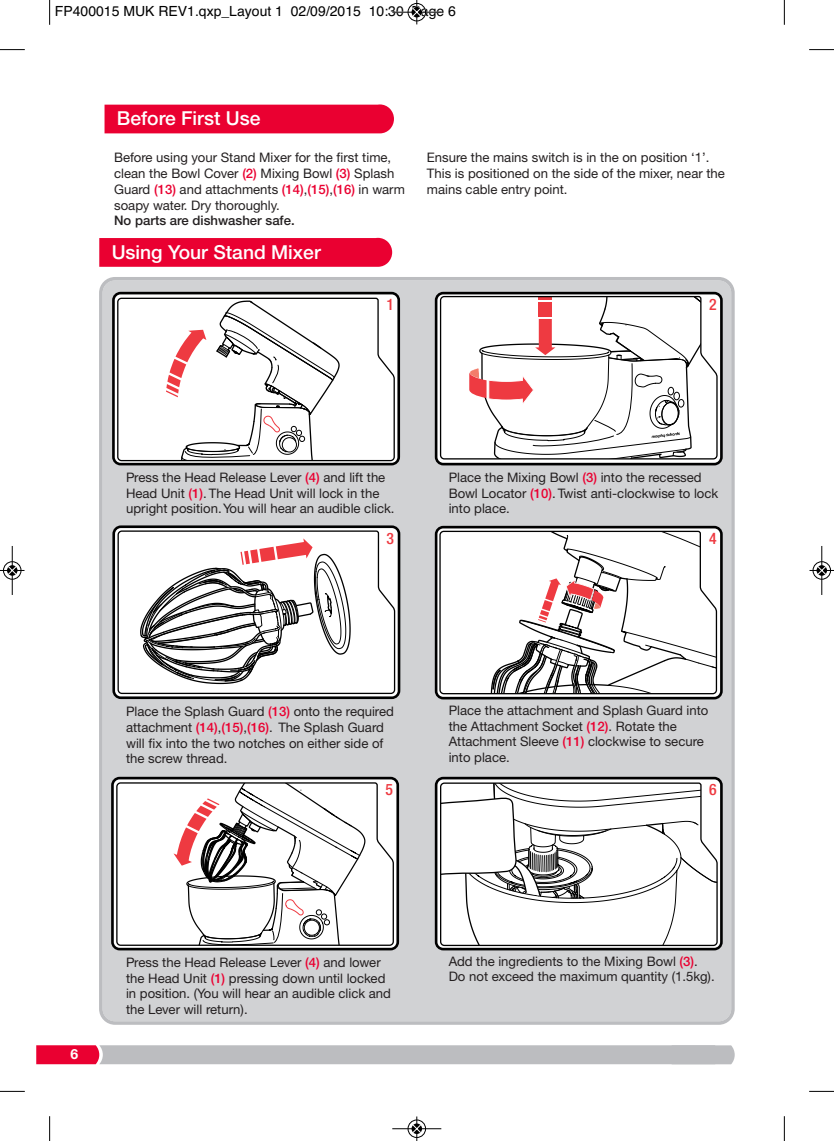
<style>
.page{position:relative;width:834px;height:1141px;background:#fff}
.page>*{position:absolute;margin:0;border:0;box-sizing:border-box;transform-origin:0 0}
.t1{font:500 19.25px "Helvetica Neue";color:#fff}
.t2{font:500 condensed 15.75px "Helvetica Neue";color:#ee3a41}
.t3{font:14px "Helvetica";color:#000}
.t4{font:700 14px "Helvetica Neue CE";color:#fff}
.t5{font:13.12px/15.8px "Helvetica Neue CE";color:#231f20}
.t6{font:500 13.12px "Helvetica Neue";color:#231f20}
.s1{font-family:"Helvetica Neue";font-weight:500;color:#ea0031}
</style>
<div class="page">
<svg style="left:36px;top:1045px;width:698px;height:19px;background:#c1adb4"></svg>
<div style="left:99px;top:277px;width:635px;height:748px;background:#d1d2d4"></div>
<svg style="left:111px;top:777px;width:288px;height:173px"></svg>
<svg style="left:115px;top:782px;width:279px;height:165px"></svg>
<svg style="left:172px;top:783px;width:194px;height:163px"></svg>
<svg style="left:434px;top:526px;width:288px;height:173px"></svg>
<svg style="left:438px;top:530px;width:279px;height:165px"></svg>
<svg style="left:490px;top:531px;width:226px;height:163px"></svg>
<svg style="left:434px;top:292px;width:288px;height:173px"></svg>
<svg style="left:439px;top:295px;width:279px;height:165px"></svg>
<svg style="left:469px;top:297px;width:236px;height:163px"></svg>
<svg style="left:112px;top:292px;width:288px;height:173px"></svg>
<svg style="left:116px;top:297px;width:279px;height:165px"></svg>
<svg style="left:166px;top:300px;width:174px;height:161px"></svg>
<div style="left:282px;top:437px;width:14px;height:15px;border:1px solid #000;border-radius:50%"></div>
<svg style="left:99px;top:238px;width:293px;height:29px;background:#ea0434"></svg>
<svg style="left:434px;top:777px;width:288px;height:173px"></svg>
<svg style="left:439px;top:782px;width:279px;height:165px"></svg>
<div style="left:104px;top:104px;width:290px;height:29px;background:#ea0031"></div>
<svg style="left:112px;top:526px;width:288px;height:173px"></svg>
<svg style="left:117px;top:530px;width:279px;height:165px"></svg>
<svg style="left:49px;top:0;width:1px;height:25px"></svg>
<svg style="left:0;top:49px;width:25px;height:1px"></svg>
<svg style="left:783px;top:0;width:1px;height:25px"></svg>
<svg style="left:809px;top:49px;width:24px;height:1px"></svg>
<svg style="left:49px;top:1116px;width:1px;height:25px"></svg>
<svg style="left:0;top:1091px;width:25px;height:1px"></svg>
<svg style="left:783px;top:1116px;width:1px;height:25px"></svg>
<svg style="left:809px;top:1091px;width:24px;height:1px"></svg>
<div style="left:407px;top:3px;width:19px;height:19px;border:1px solid #fff;border-radius:50%"></div>
<hr style="left:392px;top:12px;width:49px;height:1px;background:#000">
<div style="left:408px;top:3px;width:17px;height:18px;border:1px solid #000;border-radius:50%"></div>
<svg style="left:412px;top:0;width:9px;height:24px"></svg>
<div style="left:407px;top:1119px;width:19px;height:19px;border:1px solid #fff;border-radius:50%"></div>
<hr style="left:392px;top:1128px;width:49px;height:1px;background:#000">
<div style="left:408px;top:1120px;width:17px;height:18px;border:1px solid #000;border-radius:50%"></div>
<svg style="left:412px;top:1116px;width:9px;height:25px"></svg>
<div style="left:3px;top:561px;width:19px;height:19px;border:1px solid #fff;border-radius:50%"></div>
<hr style="left:12px;top:546px;width:1px;height:49px;background:#000">
<div style="left:3px;top:561px;width:18px;height:18px;border:1px solid #000;border-radius:50%"></div>
<svg style="left:0;top:566px;width:24px;height:9px"></svg>
<div style="left:812px;top:561px;width:19px;height:19px;border:1px solid #fff;border-radius:50%"></div>
<hr style="left:821px;top:546px;width:1px;height:49px;background:#000">
<div style="left:812px;top:561px;width:18px;height:18px;border:1px solid #000;border-radius:50%"></div>
<svg style="left:809px;top:566px;width:24px;height:9px"></svg>
<p class="t3" style="left:55px;top:3px;width:402px">FP400015 MUK REV1.qxp_Layout 1 02/09/2015 10:30 Page 6</p>
<h1 class="t1" style="left:117px;top:112px;width:145px">Before First Use</h1>
<p class="t5" style="left:114px;top:151px;width:292px">Before using your Stand Mixer for the first time, clean the Bowl Cover <span class="s1">(2)</span> Mixing Bowl <span class="s1">(3)</span> Splash Guard <span class="s1">(13)</span> and attachments <span class="s1">(14)</span>,<span class="s1">(15)</span>,<span class="s1">(16)</span> in warm soapy water. Dry thoroughly.</p>
<p class="t6" style="left:114px;top:216px;width:182px">No parts are dishwasher safe.</p>
<h1 class="t1" style="left:112px;top:245px;width:210px">Using Your Stand Mixer</h1>
<p class="t2" style="left:386px;top:298px;width:9px">1</p>
<p class="t5" style="left:427px;top:151px;width:299px">Ensure the mains switch is in the on position ‘1’.<br>This is positioned on the side of the mixer, near the mains cable entry point.</p>
<p class="t2" style="left:709px;top:298px;width:9px">2</p>
<p class="t5" style="left:126px;top:471px;width:270px">Press the Head Release Lever <span class="s1">(4)</span> and lift the<br>Head Unit <span class="s1">(1)</span>. The Head Unit will lock in the upright position. You will hear an audible click.</p>
<p class="t2" style="left:386px;top:533px;width:9px">3</p>
<p class="t5" style="left:448px;top:471px;width:271px">Place the Mixing Bowl <span class="s1">(3)</span> into the recessed<br>Bowl Locator <span class="s1">(10)</span>. Twist anti-clockwise to lock into place.</p>
<p class="t2" style="left:709px;top:533px;width:9px">4</p>
<p class="t5" style="left:126px;top:705px;width:269px">Place the Splash Guard <span class="s1">(13)</span> onto the required attachment <span class="s1">(14)</span>,<span class="s1">(15)</span>,<span class="s1">(16)</span>. The Splash Guard will fix into the two notches on either side of the screw thread.</p>
<p class="t2" style="left:385px;top:783px;width:9px">5</p>
<p class="t5" style="left:448px;top:703px;width:261px">Place the attachment and Splash Guard into the Attachment Socket <span class="s1">(12)</span>. Rotate the Attachment Sleeve <span class="s1">(11)</span> clockwise to secure into place.</p>
<p class="t2" style="left:709px;top:783px;width:9px">6</p>
<p class="t4" style="left:71px;top:1049px;width:9px">6</p>
<p class="t5" style="left:126px;top:956px;width:266px">Press the Head Release Lever <span class="s1">(4)</span> and lower the Head Unit <span class="s1">(1)</span> pressing down until locked in position. (You will hear an audible click and the Lever will return).</p>
<p class="t5" style="left:448px;top:954px;width:267px">Add the ingredients to the Mixing Bowl <span class="s1">(3)</span>.<br>Do not exceed the maximum quantity (1.5kg).</p>
</div>
